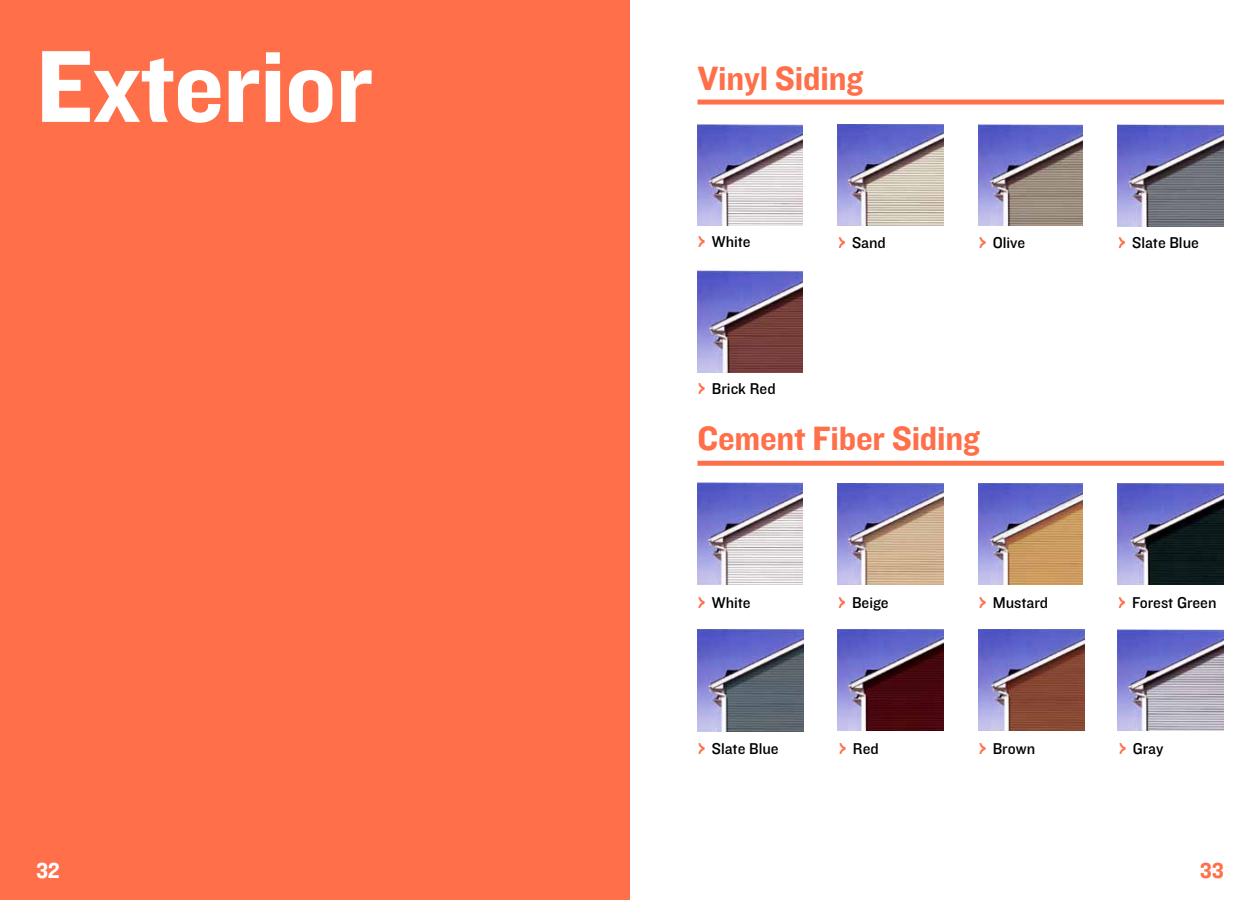
<style>
.page{position:relative;width:1260px;height:900px;background:#fff}
.page>*{position:absolute;margin:0;border:0;box-sizing:border-box;transform-origin:0 0}
.t1{font:106.25px "Knockout 51 Middleweight";letter-spacing:-.01em;color:#fff}
.t2{font:35px "Knockout 51 Middleweight";letter-spacing:-.005em;color:#ff6f49}
.t3{font:22.5px "Knockout 51 Middleweight";color:#fff}
.t4{font:22.5px "Knockout 51 Middleweight";color:#ff6f49}
.t5{font:16.25px "Knockout 31 Junior Middlewt";color:#000}
.s1{font-size:27.5px;color:#ff6f49}
</style>
<div class="page">
<div style="left:0;top:0;width:630px;height:900px;background:#ff6f49"></div>
<img style="left:698px;top:124px;width:105px;height:102px">
<img style="left:978px;top:125px;width:105px;height:101px">
<img style="left:698px;top:271px;width:105px;height:101px">
<img style="left:838px;top:125px;width:105px;height:101px">
<img style="left:1118px;top:125px;width:106px;height:102px">
<div style="left:698px;top:461px;width:526px;height:5px;background:#ff6f49"></div>
<img style="left:698px;top:483px;width:105px;height:101px">
<img style="left:978px;top:483px;width:105px;height:101px">
<img style="left:1118px;top:483px;width:105px;height:101px">
<img style="left:979px;top:630px;width:105px;height:101px">
<img style="left:838px;top:483px;width:105px;height:101px">
<img style="left:698px;top:629px;width:105px;height:103px">
<img style="left:838px;top:629px;width:106px;height:102px">
<img style="left:1118px;top:630px;width:105px;height:101px">
<div style="left:698px;top:100px;width:526px;height:5px;background:#ff6f49"></div>
<h1 class="t1" style="left:36px;top:15px;width:339px">Exterior</h1>
<h2 class="t2" style="left:698px;top:55px;width:167px">Vinyl Siding</h2>
<p class="t5" style="left:698px;top:231px;width:55px"><span class="s1">›</span> White</p>
<p class="t5" style="left:978px;top:231px;width:48px"><span class="s1">›</span> Olive</p>
<p class="t5" style="left:838px;top:231px;width:49px"><span class="s1">›</span> Sand</p>
<p class="t5" style="left:1118px;top:231px;width:83px"><span class="s1">›</span> Slate Blue</p>
<p class="t5" style="left:698px;top:377px;width:80px"><span class="s1">›</span> Brick Red</p>
<h2 class="t2" style="left:698px;top:415px;width:284px">Cement Fiber Siding</h2>
<p class="t5" style="left:838px;top:591px;width:52px"><span class="s1">›</span> Beige</p>
<p class="t5" style="left:1118px;top:591px;width:100px"><span class="s1">›</span> Forest Green</p>
<p class="t5" style="left:698px;top:591px;width:55px"><span class="s1">›</span> White</p>
<p class="t5" style="left:978px;top:591px;width:71px"><span class="s1">›</span> Mustard</p>
<p class="t5" style="left:698px;top:737px;width:83px"><span class="s1">›</span> Slate Blue</p>
<p class="t5" style="left:978px;top:737px;width:58px"><span class="s1">›</span> Brown</p>
<p class="t5" style="left:839px;top:737px;width:42px"><span class="s1">›</span> Red</p>
<p class="t5" style="left:1118px;top:737px;width:46px"><span class="s1">›</span> Gray</p>
<h3 class="t3" style="left:36px;top:855px;width:25px">32</h3>
<h3 class="t4" style="left:1200px;top:855px;width:26px">33</h3>
</div>
